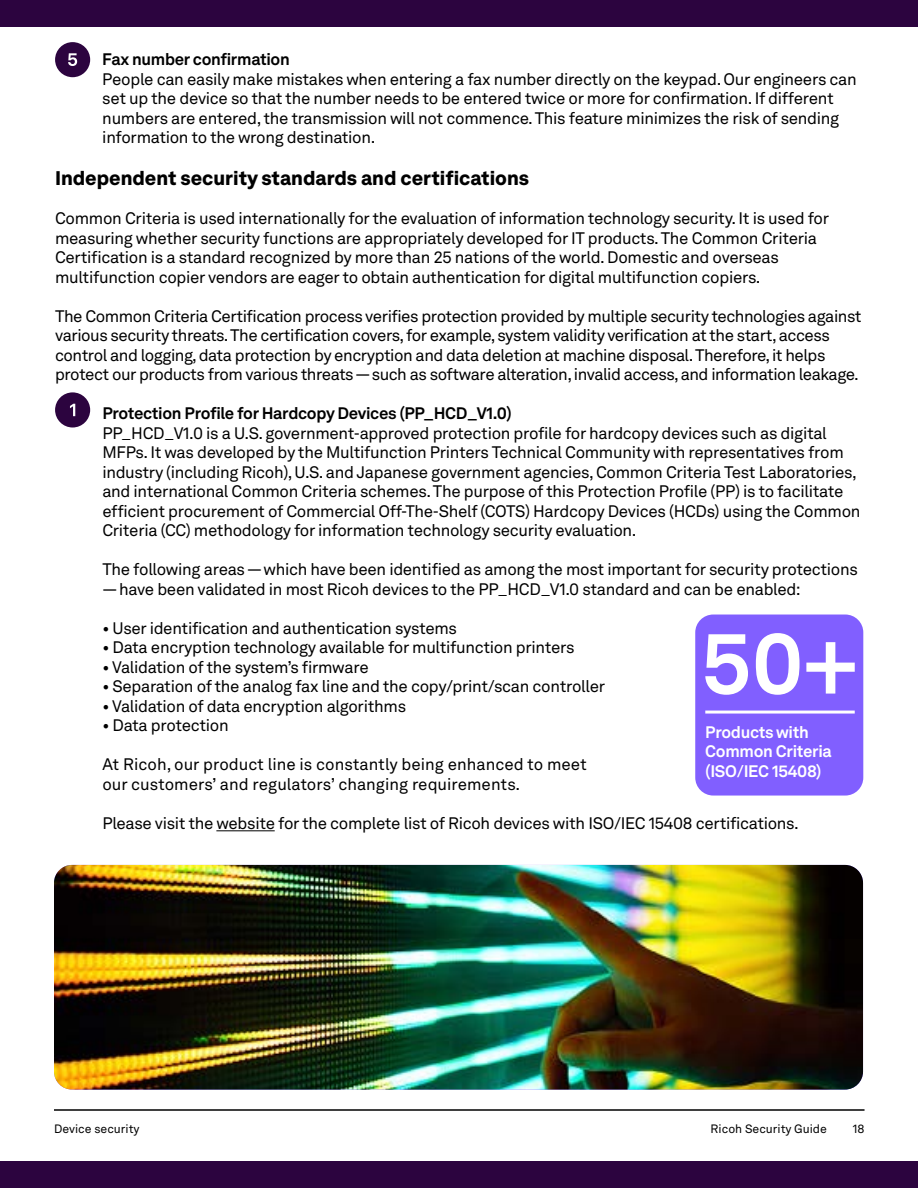
<style>
.page{position:relative;width:918px;height:1188px;background:#fff}
.page>*{position:absolute;margin:0;border:0;box-sizing:border-box;transform-origin:0 0}
.t1{font:900 19.5px "Akkurat LL";color:#000}
.t2{font:16.5px/19.5px "Akkurat LL";letter-spacing:-.02em;color:#000}
.t3{font:16.5px/19.5px "Akkurat LL";color:#000}
.t4{font:700 16.5px "Akkurat LL";letter-spacing:-.02em;color:#000}
.t5{font:700 16.5px/19.5px "Akkurat LL";letter-spacing:-.02em;color:#fff}
.t6{font:12px "Akkurat LL";color:#000}
</style>
<div class="page">
<hr style="left:54px;top:1109px;width:811px;height:2px;background:#000">
<div style="left:0;top:0;width:918px;height:26px;background:#2c043f"></div>
<img style="left:54px;top:865px;width:809px;height:225px">
<div style="left:0;top:1162px;width:918px;height:26px;background:#2c043f"></div>
<hr style="left:216px;top:830px;width:59px;height:1px;background:#000">
<div style="left:55px;top:392px;width:35px;height:36px;background:#2c043f;border-radius:50%"></div>
<svg style="left:70px;top:404px;width:5px;height:12px"></svg>
<div style="left:55px;top:42px;width:35px;height:35px;background:#2c043f;border-radius:50%"></div>
<svg style="left:68px;top:53px;width:9px;height:13px"></svg>
<div style="left:695px;top:615px;width:168px;height:181px;background:#815fff;border-radius:18px"></div>
<hr style="left:705px;top:711px;width:150px;height:3px;background:#fff">
<svg style="left:705px;top:633px;width:150px;height:62px"></svg>
<p class="t4" style="left:102px;top:47px;width:189px">Fax number confirmation</p>
<p class="t2" style="left:102px;top:68px;width:756px">People can easily make mistakes when entering a fax number directly on the keypad. Our engineers can set up the device so that the number needs to be entered twice or more for confirmation. If different numbers are entered, the transmission will not commence. This feature minimizes the risk of sending information to the wrong destination.</p>
<p class="t1" style="left:55px;top:163px;width:476px">Independent security standards and certifications</p>
<p class="t2" style="left:55px;top:208px;width:776px">Common Criteria is used internationally for the evaluation of information technology security. It is used for measuring whether security functions are appropriately developed for IT products. The Common Criteria Certification is a standard recognized by more than 25 nations of the world. Domestic and overseas multifunction copier vendors are eager to obtain authentication for digital multifunction copiers.</p>
<p class="t2" style="left:55px;top:305px;width:808px">The Common Criteria Certification process verifies protection provided by multiple security technologies against various security threats. The certification covers, for example, system validity verification at the start, access control and logging, data protection by encryption and data deletion at machine disposal. Therefore, it helps protect our products from various threats — such as software alteration, invalid access, and information leakage.</p>
<p class="t4" style="left:102px;top:401px;width:411px">Protection Profile for Hardcopy Devices (PP_HCD_V1.0)</p>
<p class="t2" style="left:102px;top:422px;width:760px">PP_HCD_V1.0 is a U.S. government-approved protection profile for hardcopy devices such as digital MFPs. It was developed by the Multifunction Printers Technical Community with representatives from industry (including Ricoh), U.S. and Japanese government agencies, Common Criteria Test Laboratories, and international Common Criteria schemes. The purpose of this Protection Profile (PP) is to facilitate efficient procurement of Commercial Off-The-Shelf (COTS) Hardcopy Devices (HCDs) using the Common Criteria (CC) methodology for information technology security evaluation.</p>
<p class="t2" style="left:102px;top:559px;width:757px">The following areas — which have been identified as among the most important for security protections</p>
<p class="t2" style="left:102px;top:579px;width:700px">— have been validated in most Ricoh devices to the PP_HCD_V1.0 standard and can be enabled:</p>
<p class="t2" style="left:102px;top:618px;width:356px">• User identification and authentication systems</p>
<p class="t2" style="left:102px;top:637px;width:474px">• Data encryption technology available for multifunction printers</p>
<p class="t2" style="left:102px;top:657px;width:268px">• Validation of the system’s firmware</p>
<p class="t2" style="left:102px;top:676px;width:504px">• Separation of the analog fax line and the copy/print/scan controller</p>
<p class="t2" style="left:102px;top:696px;width:305px">• Validation of data encryption algorithms</p>
<p class="t2" style="left:102px;top:715px;width:128px">• Data protection</p>
<p class="t3" style="left:102px;top:754px;width:486px">At Ricoh, our product line is constantly being enhanced to meet our customers’ and regulators’ changing requirements.</p>
<p class="t2" style="left:102px;top:813px;width:698px">Please visit the website for the complete list of Ricoh devices with ISO/IEC 15408 certifications.</p>
<p class="t5" style="left:705px;top:721px;width:128px">Products with<br>Common Criteria (ISO/IEC 15408)</p>
<p class="t6" style="left:54px;top:1120px;width:87px">Device security</p>
<p class="t6" style="left:711px;top:1120px;width:118px">Ricoh Security Guide</p>
<p class="t6" style="left:853px;top:1120px;width:13px">18</p>
</div>
